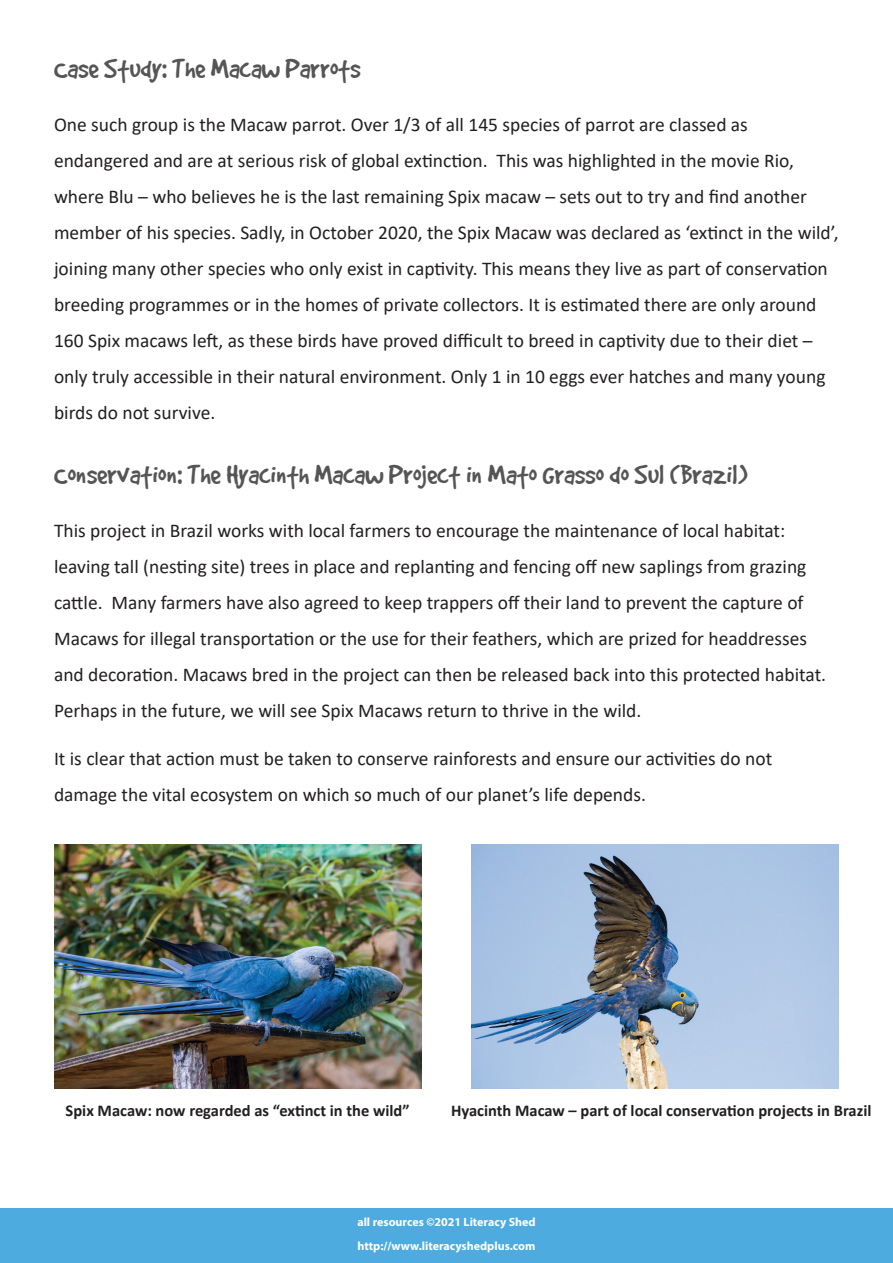
<style>
.page{position:relative;width:893px;height:1263px;background:#fff}
.page>*{position:absolute;margin:0;border:0;box-sizing:border-box;transform-origin:0 0}
.t1{font:30px "Good Dog Plain";color:#545554}
.t2{font:19.5px/36px "Calibri";color:#231f20}
.t3{font:700 16.5px "Calibri";color:#231f20}
.t4{font:700 12px/24px "Myriad Pro";color:#fff}
</style>
<div class="page">
<div style="left:0;top:1209px;width:893px;height:54px;background:#4eabe0"></div>
<img style="left:54px;top:844px;width:367px;height:245px">
<img style="left:472px;top:844px;width:367px;height:245px">
<h1 class="t1" style="left:54px;top:54px;width:308px">Case Study: The Macaw Parrots</h1>
<p class="t2" style="left:54px;top:106px;width:786px">One such group is the Macaw parrot. Over 1/3 of all 145 species of parrot are classed as endangered and are at serious risk of global extinction. This was highlighted in the movie Rio, where Blu – who believes he is the last remaining Spix macaw – sets out to try and find another member of his species. Sadly, in October 2020, the Spix Macaw was declared as ‘extinct in the wild’, joining many other species who only exist in captivity. This means they live as part of conservation breeding programmes or in the homes of private collectors. It is estimated there are only around 160 Spix macaws left, as these birds have proved difficult to breed in captivity due to their diet – only truly accessible in their natural environment. Only 1 in 10 eggs ever hatches and many young birds do not survive.</p>
<h1 class="t1" style="left:54px;top:460px;width:695px">Conservation: The Hyacinth Macaw Project in Mato Grasso do Sul (Brazil)</h1>
<p class="t2" style="left:54px;top:512px;width:774px">This project in Brazil works with local farmers to encourage the maintenance of local habitat: leaving tall (nesting site) trees in place and replanting and fencing off new saplings from grazing cattle. Many farmers have also agreed to keep trappers off their land to prevent the capture of Macaws for illegal transportation or the use for their feathers, which are prized for headdresses and decoration. Macaws bred in the project can then be released back into this protected habitat.<br>Perhaps in the future, we will see Spix Macaws return to thrive in the wild.</p>
<p class="t2" style="left:54px;top:740px;width:720px">It is clear that action must be taken to conserve rainforests and ensure our activities do not damage the vital ecosystem on which so much of our planet’s life depends.</p>
<p class="t3" style="left:66px;top:1099px;width:345px">Spix Macaw: now regarded as “extinct in the wild”</p>
<p class="t3" style="left:451px;top:1099px;width:422px">Hyacinth Macaw – part of local conservation projects in Brazil</p>
<p class="t4" style="left:357px;top:1209px;width:180px">all resources ©2021 Literacy Shed http://www.literacyshedplus.com</p>
</div>
